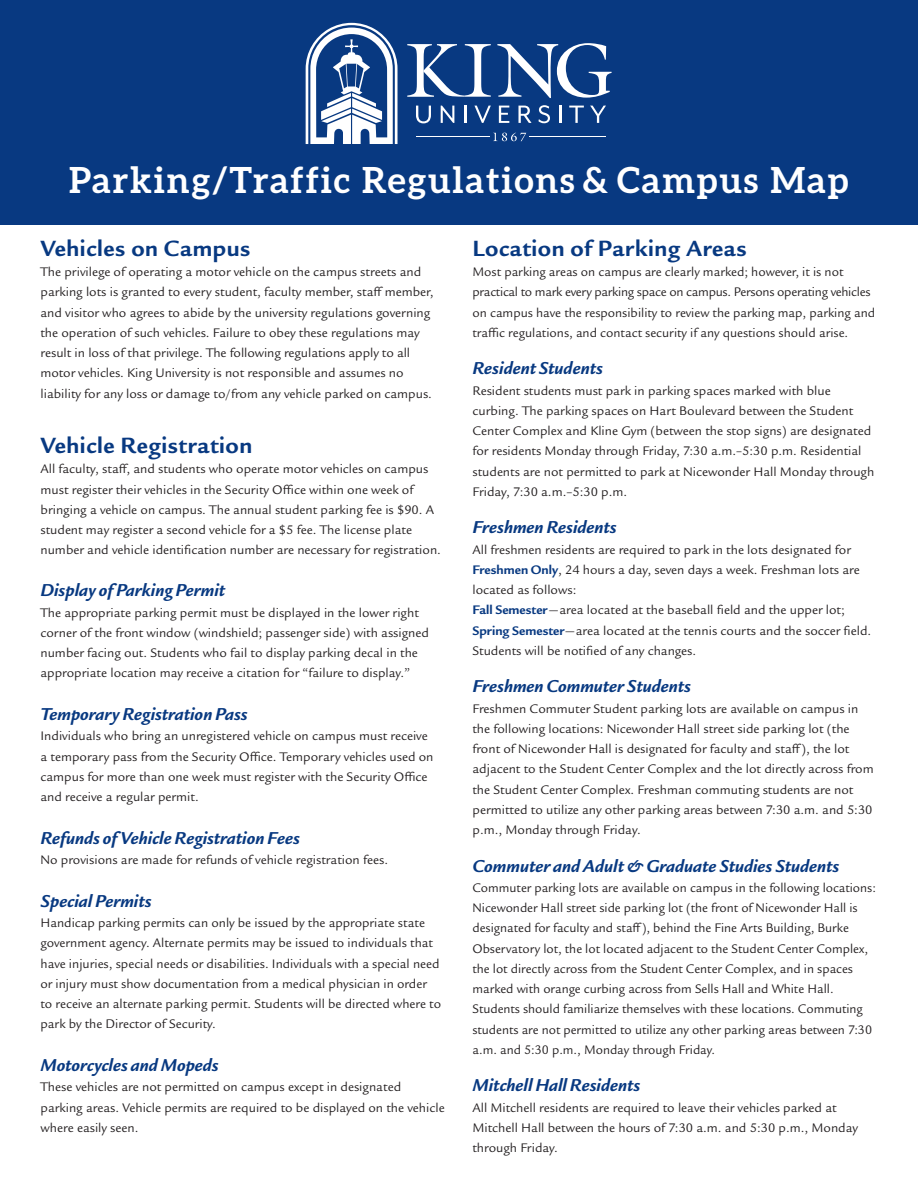
<style>
.page{position:relative;width:918px;height:1188px;background:#fff}
.page>*{position:absolute;margin:0;border:0;box-sizing:border-box;transform-origin:0 0}
.t1{font:700 36px "Aleo";letter-spacing:.05em;color:#fff}
.t2{font:700 24px "Legacy Sans ITC Std";letter-spacing:.025em;color:#083981}
.t3{font:italic 700 18.75px "Legacy Sans ITC Std";color:#083981}
.t4{font:13.5px/20.2px "Legacy Sans ITC Std";color:#231f20}
.s1{font-weight:700;color:#083981}
</style>
<div class="page">
<div style="left:0;top:0;width:918px;height:225px;background:#083981"></div>
<svg style="left:416px;top:106px;width:15px;height:17px"></svg>
<svg style="left:441px;top:106px;width:13px;height:17px"></svg>
<svg style="left:464px;top:106px;width:2px;height:17px"></svg>
<svg style="left:474px;top:106px;width:17px;height:17px"></svg>
<svg style="left:499px;top:106px;width:10px;height:17px"></svg>
<svg style="left:518px;top:106px;width:14px;height:17px"></svg>
<svg style="left:538px;top:105px;width:12px;height:18px"></svg>
<svg style="left:559px;top:106px;width:2px;height:17px"></svg>
<svg style="left:569px;top:106px;width:15px;height:17px"></svg>
<svg style="left:590px;top:106px;width:16px;height:17px"></svg>
<svg style="left:407px;top:44px;width:84px;height:53px"></svg>
<svg style="left:497px;top:43px;width:115px;height:55px"></svg>
<svg style="left:493px;top:133px;width:33px;height:8px"></svg>
<hr style="left:529px;top:137px;width:77px;height:1px;background:#fff">
<hr style="left:416px;top:137px;width:73px;height:1px;background:#fff">
<svg style="left:306px;top:23px;width:92px;height:121px"></svg>
<h1 class="t1" style="left:69px;top:159px;width:781px">Parking/Traffic Regulations &amp; Campus Map</h1>
<h2 class="t2" style="left:40px;top:234px;width:212px">Vehicles on Campus</h2>
<p class="t4" style="left:40px;top:262px;width:395px">The privilege of operating a motor vehicle on the campus streets and parking lots is granted to every student, faculty member, staff member, and visitor who agrees to abide by the university regulations governing the operation of such vehicles. Failure to obey these regulations may result in loss of that privilege. The following regulations apply to all motor vehicles. King University is not responsible and assumes no liability for any loss or damage to/from any vehicle parked on campus.</p>
<h2 class="t2" style="left:40px;top:432px;width:213px">Vehicle Registration</h2>
<p class="t4" style="left:40px;top:459px;width:402px">All faculty, staff, and students who operate motor vehicles on campus must register their vehicles in the Security Office within one week of bringing a vehicle on campus. The annual student parking fee is $90. A student may register a second vehicle for a $5 fee. The license plate number and vehicle identification number are necessary for registration.</p>
<h3 class="t3" style="left:40px;top:580px;width:186px">Display of Parking Permit</h3>
<p class="t4" style="left:40px;top:602px;width:390px">The appropriate parking permit must be displayed in the lower right corner of the front window (windshield; passenger side) with assigned number facing out. Students who fail to display parking decal in the appropriate location may receive a citation for “failure to display.”</p>
<h3 class="t3" style="left:40px;top:703px;width:209px">Temporary Registration Pass</h3>
<p class="t4" style="left:40px;top:726px;width:395px">Individuals who bring an unregistered vehicle on campus must receive a temporary pass from the Security Office. Temporary vehicles used on campus for more than one week must register with the Security Office and receive a regular permit.</p>
<h3 class="t3" style="left:40px;top:827px;width:261px">Refunds of Vehicle Registration Fees</h3>
<p class="t4" style="left:40px;top:850px;width:349px">No provisions are made for refunds of vehicle registration fees.</p>
<h3 class="t3" style="left:40px;top:890px;width:113px">Special Permits</h3>
<p class="t4" style="left:40px;top:913px;width:402px">Handicap parking permits can only be issued by the appropriate state government agency. Alternate permits may be issued to individuals that have injuries, special needs or disabilities. Individuals with a special need or injury must show documentation from a medical physician in order to receive an alternate parking permit. Students will be directed where to park by the Director of Security.</p>
<h3 class="t3" style="left:40px;top:1054px;width:180px">Motorcycles and Mopeds</h3>
<p class="t4" style="left:40px;top:1077px;width:406px">These vehicles are not permitted on campus except in designated parking areas. Vehicle permits are required to be displayed on the vehicle where easily seen.</p>
<h2 class="t2" style="left:472px;top:234px;width:276px">Location of Parking Areas</h2>
<p class="t4" style="left:472px;top:262px;width:404px">Most parking areas on campus are clearly marked; however, it is not practical to mark every parking space on campus. Persons operating vehicles on campus have the responsibility to review the parking map, parking and traffic regulations, and contact security if any questions should arise.</p>
<h3 class="t3" style="left:472px;top:358px;width:132px">Resident Students</h3>
<p class="t4" style="left:472px;top:380px;width:403px">Resident students must park in parking spaces marked with blue curbing. The parking spaces on Hart Boulevard between the Student Center Complex and Kline Gym (between the stop signs) are designated for residents Monday through Friday, 7:30 a.m.–5:30 p.m. Residential students are not permitted to park at Nicewonder Hall Monday through Friday, 7:30 a.m.–5:30 p.m.</p>
<h3 class="t3" style="left:472px;top:517px;width:146px">Freshmen Residents</h3>
<p class="t4" style="left:472px;top:539px;width:400px">All freshmen residents are required to park in the lots designated for <span class="s1">Freshmen Only</span>, 24 hours a day, seven days a week. Freshman lots are located as follows:<br><span class="s1">Fall Semester</span>—area located at the baseball field and the upper lot; <span class="s1">Spring Semester</span>—area located at the tennis courts and the soccer field.<br>Students will be notified of any changes.</p>
<h3 class="t3" style="left:472px;top:676px;width:220px">Freshmen Commuter Students</h3>
<p class="t4" style="left:472px;top:698px;width:403px">Freshmen Commuter Student parking lots are available on campus in the following locations: Nicewonder Hall street side parking lot (the front of Nicewonder Hall is designated for faculty and staff), the lot adjacent to the Student Center Complex and the lot directly across from the Student Center Complex. Freshman commuting students are not permitted to utilize any other parking areas between 7:30 a.m. and 5:30 p.m., Monday through Friday.</p>
<h3 class="t3" style="left:472px;top:855px;width:368px">Commuter and Adult &amp; Graduate Studies Students</h3>
<p class="t4" style="left:472px;top:878px;width:405px">Commuter parking lots are available on campus in the following locations:<br>Nicewonder Hall street side parking lot (the front of Nicewonder Hall is designated for faculty and staff), behind the Fine Arts Building, Burke Observatory lot, the lot located adjacent to the Student Center Complex, the lot directly across from the Student Center Complex, and in spaces marked with orange curbing across from Sells Hall and White Hall.<br>Students should familiarize themselves with these locations. Commuting students are not permitted to utilize any other parking areas between 7:30 a.m. and 5:30 p.m., Monday through Friday.</p>
<h3 class="t3" style="left:472px;top:1075px;width:169px">Mitchell Hall Residents</h3>
<p class="t4" style="left:472px;top:1097px;width:387px">All Mitchell residents are required to leave their vehicles parked at<br>Mitchell Hall between the hours of 7:30 a.m. and 5:30 p.m., Monday through Friday.</p>
</div>
